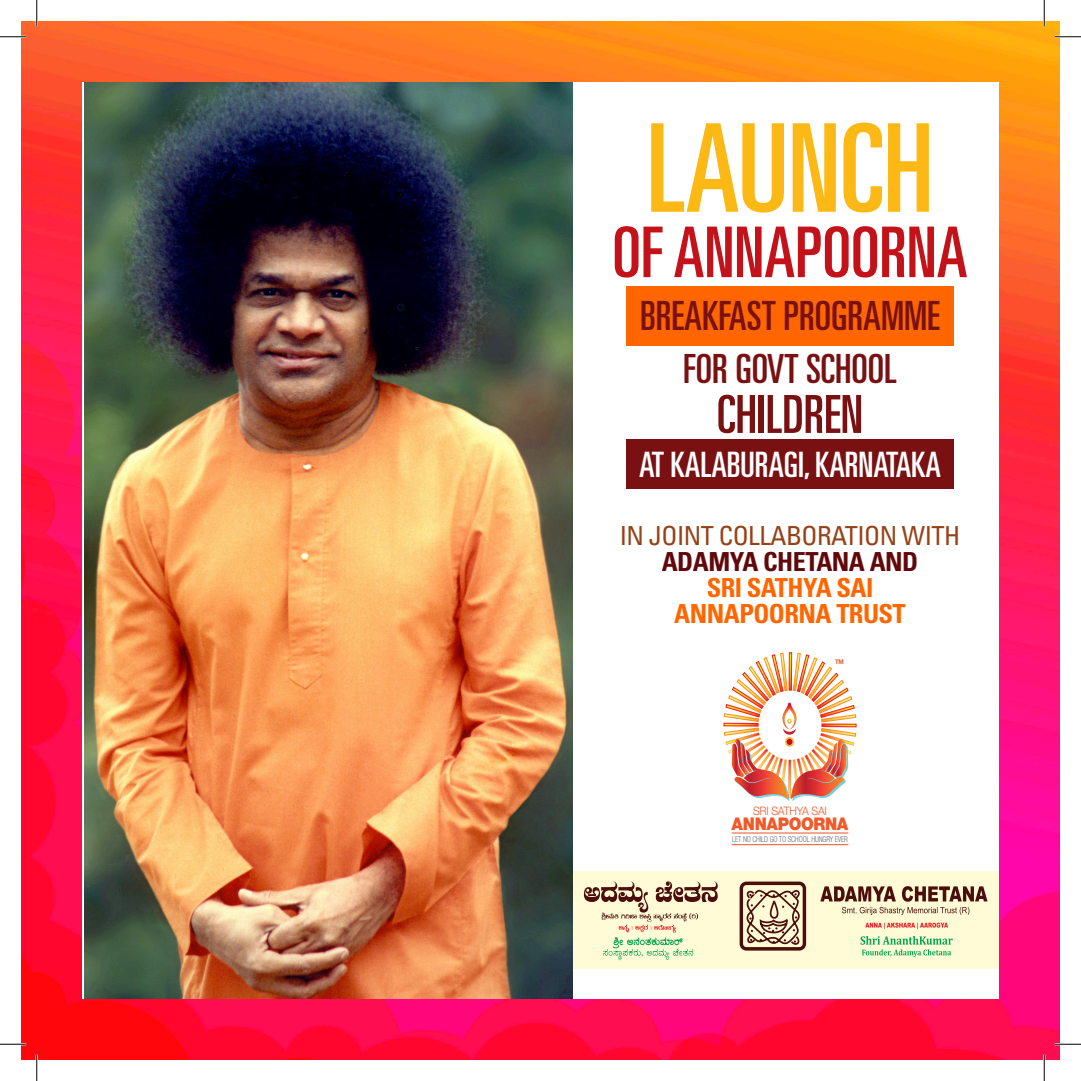
<style>
.page{position:relative;width:1081px;height:1081px;background:#fff}
.page>*{position:absolute;margin:0;border:0;box-sizing:border-box;transform-origin:0 0}
.t1{font:ultra-condensed 122.5px "Univers LT Std";color:#fcb814}
.t2{font:ultra-condensed 70px "Univers LT Std";color:#c4121a}
.t3{font:ultra-condensed 52.5px "Univers LT Std";color:#791113}
.t4{font:ultra-condensed 40.25px "Univers LT Std";color:#791113}
.t5{font:ultra-condensed 35px "Univers LT Std";color:#fff}
.t6{font:700 condensed 26.25px/26.2px "Univers LT Std";letter-spacing:-.02em;color:#f60;text-align:center}
.t7{font:900 17.5px "Helvetica Neue LT Std";letter-spacing:-.02em;color:#f15929;scale:.91 1}
.t8{font:300 11.72px "Helvetica Neue LT Std";letter-spacing:-.02em;color:#f15929;scale:.91 1}
.t9{font:300 condensed 8.22px "Helvetica Neue LT Std";letter-spacing:-.02em;color:#6c6d70;scale:.91 1}
.t10{font:700 6.48px "Helvetica Neue LT Std";color:#f15929;scale:.91 1}
.s1{font-weight:400;color:#964217}
.s2{color:#61080a}
</style>
<div class="page">
<img style="left:22px;top:22px;width:1037px;height:1037px">
<div style="left:83px;top:82px;width:915px;height:916px;background:#fff"></div>
<div style="left:789px;top:652px;width:2px;height:38px;border:1px solid #ee2123"></div>
<svg style="left:724px;top:653px;width:132px;height:148px"></svg>
<svg style="left:785px;top:737px;width:9px;height:9px"></svg>
<div style="left:786px;top:738px;width:6px;height:7px;background:#c4121a;border-radius:50%"></div>
<hr style="left:731px;top:832px;width:117px;height:1px;background:#f15929">
<hr style="left:731px;top:844px;width:117px;height:1px;background:#f15929">
<div style="left:626px;top:286px;width:327px;height:59px;background:#f60"></div>
<div style="left:626px;top:439px;width:327px;height:50px;background:#791113"></div>
<div style="left:560px;top:871px;width:438px;height:97px;background:#fffbd6"></div>
<svg style="left:739px;top:881px;width:67px;height:69px"></svg>
<svg style="left:820px;top:886px;width:167px;height:15px"></svg>
<svg style="left:865px;top:922px;width:83px;height:6px"></svg>
<svg style="left:842px;top:907px;width:127px;height:8px"></svg>
<svg style="left:860px;top:936px;width:92px;height:21px"></svg>
<svg style="left:584px;top:881px;width:133px;height:79px"></svg>
<img style="left:84px;top:82px;width:488px;height:916px">
<hr style="left:0;top:36px;width:26px;height:2px;background:#fff">
<hr style="left:1054px;top:36px;width:27px;height:2px;background:#fff">
<hr style="left:0;top:1043px;width:26px;height:2px;background:#fff">
<hr style="left:1054px;top:1043px;width:27px;height:2px;background:#fff">
<hr style="left:36px;top:0;width:2px;height:26px;background:#fff">
<hr style="left:36px;top:1054px;width:2px;height:27px;background:#fff">
<hr style="left:1043px;top:0;width:2px;height:26px;background:#fff">
<hr style="left:1043px;top:1054px;width:2px;height:27px;background:#fff">
<svg style="left:0;top:36px;width:26px;height:1px"></svg>
<svg style="left:1054px;top:36px;width:27px;height:1px"></svg>
<svg style="left:0;top:1043px;width:26px;height:1px"></svg>
<svg style="left:1054px;top:1043px;width:27px;height:1px"></svg>
<svg style="left:36px;top:0;width:1px;height:26px"></svg>
<svg style="left:36px;top:1054px;width:1px;height:27px"></svg>
<svg style="left:1043px;top:0;width:1px;height:26px"></svg>
<svg style="left:1043px;top:1054px;width:1px;height:27px"></svg>
<p class="t1" style="left:646px;top:98px;width:288px">LAUNCH</p>
<p class="t2" style="left:612px;top:212px;width:357px">OF ANNAPOORNA</p>
<p class="t4" style="left:640px;top:293px;width:301px">BREAKFAST PROGRAMME</p>
<p class="t4" style="left:683px;top:346px;width:215px">FOR GOVT SCHOOL</p>
<p class="t3" style="left:717px;top:384px;width:147px">CHILDREN</p>
<p class="t5" style="left:639px;top:445px;width:303px">AT KALABURAGI, KARNATAKA</p>
<p class="t6" style="left:620px;top:522px;width:342px"><span class="s1">IN JOINT COLLABORATION WITH<br></span><span class="s2">ADAMYA CHETANA AND<br></span>SRI SATHYA SAI<br>ANNAPOORNA TRUST</p>
<p class="t10" style="left:835px;top:657px;width:11px">TM</p>
<p class="t8" style="left:753px;top:804px;width:83px">SRI SATHYA SAI</p>
<p class="t7" style="left:731px;top:813px;width:130px">ANNAPOORNA</p>
<p class="t9" style="left:732px;top:834px;width:129px">LET NO CHILD GO TO SCHOOL HUNGRY EVER</p>
</div>
